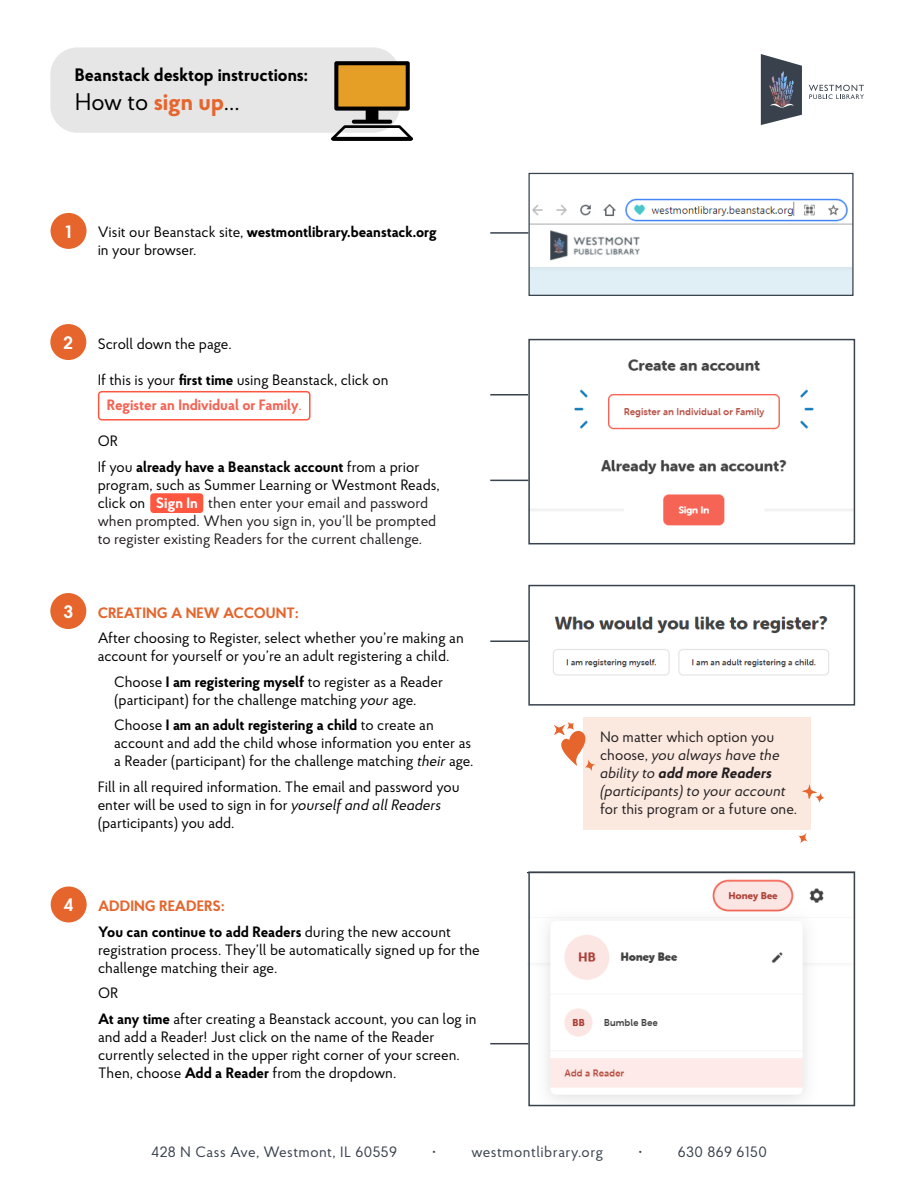
<style>
.page{position:relative;width:918px;height:1188px;background:#fff}
.page>*{position:absolute;margin:0;border:0;box-sizing:border-box;transform-origin:0 0}
.t1{font:24px "Proba Pro";color:#000}
.t2{font:700 18px "Proba Pro";color:#000}
.t3{font:700 18px "Proba Pro";color:#fff}
.t4{font:15px/18px "Proba Pro";color:#000}
.t5{font:15px/18px "Proba Pro";color:#231f20}
.t6{font:700 15px/25.5px "Proba Pro";color:#000}
.t7{font:italic 15px/18px "Proba Pro";color:#231f20}
.t8{font:15px "Proba Pro";letter-spacing:.03em;color:#39414d}
.t9{font:700 15px "Proba Pro";color:#e5652c}
.s1{font-weight:700;color:#e5652c}
.s2{font-weight:700}
.s3{font-weight:700;color:#f56454}
.s4{color:#f56454}
.s5{font-weight:400}
.s6{color:#000}
.s7{font-weight:700;color:#fff}
.s8{font-style:italic}
.s9{font-style:normal}
.s10{color:#e5652c}
</style>
<div class="page">
<div style="left:150px;top:493px;width:53px;height:20px;background:#ff5640;border-radius:3px"></div>
<hr style="left:490px;top:394px;width:38px;height:2px;background:#39424d">
<div style="left:50px;top:324px;width:36px;height:36px;background:#e5652c;border-radius:50%"></div>
<hr style="left:490px;top:232px;width:38px;height:2px;background:#39424d">
<div style="left:51px;top:213px;width:36px;height:36px;background:#e5652c;border-radius:50%"></div>
<div style="left:50px;top:47px;width:350px;height:86px;background:#e6e6e6;border-radius:27px"></div>
<svg style="left:331px;top:124px;width:82px;height:17px"></svg>
<svg style="left:333px;top:137px;width:78px;height:4px"></svg>
<div style="left:334px;top:61px;width:76px;height:50px;background:#e69f26;border:4px solid #000"></div>
<div style="left:366px;top:109px;width:12px;height:11px;background:#000"></div>
<svg style="left:354px;top:120px;width:36px;height:4px"></svg>
<img style="left:530px;top:198px;width:322px;height:96px">
<img style="left:530px;top:198px;width:266px;height:26px">
<hr style="left:529px;top:224px;width:324px;height:1px;background:#a7a9ac">
<div style="left:528px;top:173px;width:326px;height:123px;border:1px solid #39424d"></div>
<img style="left:531px;top:460px;width:321px;height:66px">
<img style="left:574px;top:359px;width:240px;height:71px">
<div style="left:528px;top:339px;width:327px;height:205px;border:2px solid #39424d"></div>
<div style="left:98px;top:391px;width:213px;height:30px;border:2px solid #ff5640;border-radius:3px"></div>
<hr style="left:490px;top:480px;width:38px;height:1px;background:#39424d">
<img style="left:553px;top:586px;width:303px;height:119px">
<div style="left:528px;top:585px;width:327px;height:121px;border:2px solid #39424d"></div>
<div style="left:50px;top:593px;width:36px;height:36px;background:#e5652c;border-radius:50%"></div>
<hr style="left:490px;top:640px;width:38px;height:2px;background:#39424d">
<div style="left:584px;top:718px;width:227px;height:112px;background:#fbe8df"></div>
<svg style="left:554px;top:721px;width:41px;height:50px"></svg>
<svg style="left:798px;top:833px;width:10px;height:11px"></svg>
<svg style="left:802px;top:784px;width:22px;height:19px"></svg>
<div style="left:51px;top:886px;width:36px;height:36px;background:#e5652c;border-radius:50%"></div>
<img style="left:539px;top:879px;width:285px;height:222px">
<div style="left:528px;top:871px;width:327px;height:235px;border:2px solid #39424d"></div>
<hr style="left:490px;top:1043px;width:38px;height:1px;background:#39424d">
<svg style="left:761px;top:54px;width:41px;height:71px"></svg>
<svg style="left:809px;top:85px;width:55px;height:14px"></svg>
<p class="t2" style="left:75px;top:63px;width:235px">Beanstack desktop instructions:</p>
<h1 class="t1" style="left:75px;top:87px;width:167px">How to <span class="s1">sign up</span>...</h1>
<p class="t3" style="left:65px;top:220px;width:8px">1</p>
<p class="t4" style="left:98px;top:222px;width:341px">Visit our Beanstack site, <span class="s2">westmontlibrary.beanstack.org </span>in your browser.</p>
<p class="t3" style="left:64px;top:331px;width:11px">2</p>
<p class="t3" style="left:63px;top:600px;width:11px">3</p>
<p class="t4" style="left:98px;top:334px;width:135px">Scroll down the page.</p>
<p class="t4" style="left:107px;top:366px;width:283px;line-height:25.5px;text-indent:-9px">If this is your <span class="s2">first time</span> using Beanstack, click on<br><span class="s3">Register an Individual or Family</span><span class="s4">.</span></p>
<p class="t6" style="left:98px;top:428px;width:323px"><span class="s5">OR<br>If you</span> already have a Beanstack account <span class="s5">from a prior</span></p>
<p class="t5" style="left:98px;top:475px;width:344px"><span class="s6">program, such as Summer Learning or Westmont Reads, click on</span> <span class="s7">Sign In</span> then enter your email and password when prompted. When you sign in, you’ll be prompted to register existing Readers for the current challenge.</p>
<p class="t9" style="left:98px;top:603px;width:202px">CREATING A NEW ACCOUNT:</p>
<p class="t4" style="left:98px;top:629px;width:368px">After choosing to Register, select whether you’re making an account for yourself or you’re an adult registering a child.</p>
<p class="t4" style="left:114px;top:672px;width:330px">Choose <span class="s2">I am registering myself</span> to register as a Reader (participant) for the challenge matching <span class="s8">your</span> age.</p>
<p class="t4" style="left:114px;top:716px;width:361px">Choose <span class="s2">I am an adult registering a child</span> to create an account and add the child whose information you enter as a Reader (participant) for the challenge matching <span class="s8">their</span> age.</p>
<p class="t4" style="left:98px;top:777px;width:363px">Fill in all required information. The email and password you enter will be used to sign in for <span class="s8">yourself and all Readers </span>(participants) you add.</p>
<p class="t7" style="left:600px;top:728px;width:187px"><span class="s9">No matter which option you choose,</span> you always have the ability to <span class="s2">add more Readers </span>(participants) to your account</p>
<p class="t5" style="left:600px;top:800px;width:198px">for this program or a future one.</p>
<p class="t3" style="left:64px;top:893px;width:12px">4</p>
<p class="t6" style="left:98px;top:893px;width:354px"><span class="s10">ADDING READERS:<br></span>You can continue to add Readers <span class="s5">during the new account</span></p>
<p class="t4" style="left:98px;top:940px;width:383px">registration process. They’ll be automatically signed up for the challenge matching their age.</p>
<p class="t4" style="left:98px;top:980px;width:380px;line-height:25.5px">OR<br><span class="s2">At any time</span> after creating a Beanstack account, you can log in</p>
<p class="t4" style="left:98px;top:1027px;width:363px">and add a Reader! Just click on the name of the Reader currently selected in the upper right corner of your screen.<br>Then, choose <span class="s2">Add a Reader</span> from the dropdown.</p>
<p class="t8" style="left:151px;top:1142px;width:247px">428 N Cass Ave, Westmont, IL 60559</p>
<p class="t8" style="left:432px;top:1142px;width:172px">• westmontlibrary.org</p>
<p class="t8" style="left:639px;top:1142px;width:130px">• 630 869 6150</p>
</div>
